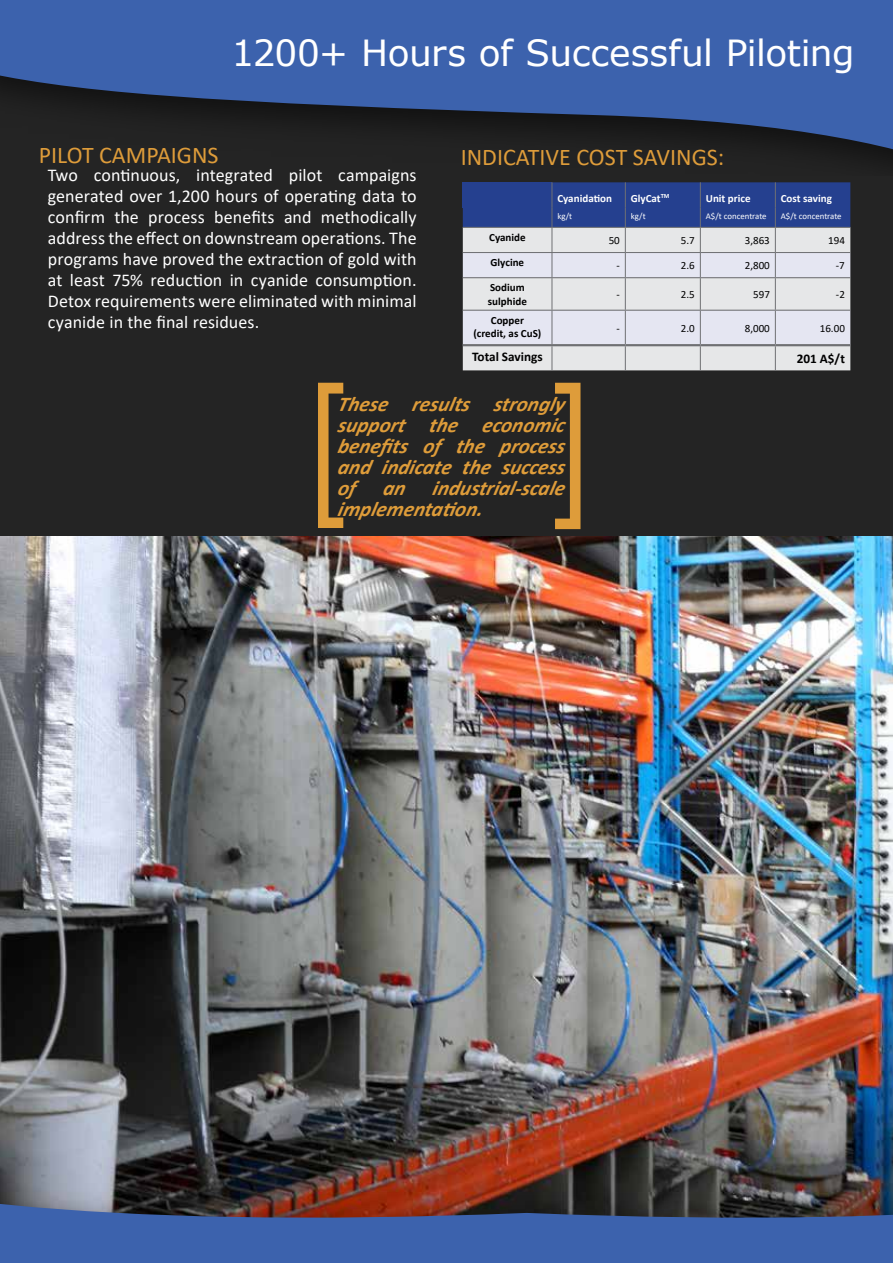
<style>
.page{position:relative;width:893px;height:1263px;background:#242424}
.page>*{position:absolute;margin:0;border:0;box-sizing:border-box;transform-origin:0 0}
.t1{font:156.15px "Century Gothic";color:#de9c3a}
.t2{font:36px "Verdana";letter-spacing:-.01em;color:#fff}
.t3{font:24px "Calibri";color:#de9c3a}
.t4{font:italic 700 21px/21px "Calibri";color:#de9c3a;text-align:justify}
.t5{font:18px/21px "Calibri";color:#fff;text-align:justify}
.t6{font:700 13.2px "Calibri";color:#000}
.t7{font:700 11.1px/13.2px "Calibri";color:#000}
.t8{font:11.1px "Calibri";color:#000}
.t9{font:700 11.1px "Calibri";color:#fff}
.t10{font:8.85px "Calibri";color:#fff}
</style>
<div class="page">
<img style="left:0;top:537px;width:893px;height:632px">
<svg style="left:656px;top:131px;width:237px;height:30px"></svg>
<svg style="left:0;top:22px;width:893px;height:109px;fill:#3c62ad"></svg>
<div style="left:0;top:0;width:893px;height:22px;background:#3c62ad"></div>
<img style="left:0;top:1169px;width:893px;height:94px">
<svg style="left:463px;top:182px;width:387px;height:188px;background:#b2b9cf"></svg>
<h2 class="t2" style="left:231px;top:28px;width:625px">1200+ Hours of Successful Piloting</h2>
<h3 class="t3" style="left:39px;top:139px;width:181px">PILOT CAMPAIGNS</h3>
<h3 class="t3" style="left:461px;top:140px;width:265px">INDICATIVE COST SAVINGS:</h3>
<p class="t5" style="left:48px;top:164px;width:370px">Two continuous, integrated pilot campaigns generated over 1,200 hours of operating data to confirm the process benefits and methodically address the effect on downstream operations. The programs have proved the extraction of gold with at least 75% reduction in cyanide consumption.<br>Detox requirements were eliminated with minimal cyanide in the final residues.</p>
<p class="t9" style="left:557px;top:190px;width:56px">Cyanidation</p>
<p class="t9" style="left:631px;top:190px;width:40px">GlyCat<sup>TM</sup></p>
<p class="t9" style="left:706px;top:190px;width:46px">Unit price</p>
<p class="t9" style="left:781px;top:190px;width:53px">Cost saving</p>
<p class="t10" style="left:557px;top:210px;width:16px">kg/t</p>
<p class="t10" style="left:631px;top:210px;width:16px">kg/t</p>
<p class="t10" style="left:706px;top:210px;width:62px">A$/t concentrate</p>
<p class="t10" style="left:781px;top:210px;width:62px">A$/t concentrate</p>
<p class="t7" style="left:489px;top:231px;width:38px">Cyanide</p>
<p class="t8" style="left:609px;top:233px;width:13px">50</p>
<p class="t8" style="left:681px;top:233px;width:15px">5.7</p>
<p class="t8" style="left:745px;top:233px;width:27px">3,863</p>
<p class="t8" style="left:828px;top:233px;width:18px">194</p>
<p class="t7" style="left:491px;top:256px;width:35px">Glycine</p>
<p class="t8" style="left:616px;top:258px;width:5px">-</p>
<p class="t8" style="left:681px;top:258px;width:15px">2.6</p>
<p class="t8" style="left:745px;top:258px;width:27px">2,800</p>
<p class="t8" style="left:836px;top:258px;width:10px">-7</p>
<p class="t7" style="left:488px;top:281px;width:41px">Sodium sulphide</p>
<p class="t8" style="left:616px;top:287px;width:5px">-</p>
<p class="t8" style="left:681px;top:287px;width:15px">2.5</p>
<p class="t8" style="left:753px;top:287px;width:18px">597</p>
<p class="t8" style="left:836px;top:287px;width:10px">-2</p>
<p class="t7" style="left:473px;top:313px;width:69px;text-align:center">Copper (credit, as CuS)</p>
<p class="t8" style="left:616px;top:320px;width:5px">-</p>
<p class="t8" style="left:681px;top:320px;width:15px">2.0</p>
<p class="t8" style="left:745px;top:320px;width:27px">8,000</p>
<p class="t8" style="left:820px;top:320px;width:27px">16.00</p>
<p class="t6" style="left:472px;top:347px;width:72px">Total Savings</p>
<p class="t6" style="left:797px;top:349px;width:50px">201 A$/t</p>
<h1 class="t1" style="left:296px;top:332px;width:56px">[</h1>
<p class="t4" style="left:337px;top:392px;width:235px">These results strongly support the economic benefits of the process and indicate the success of</p>
<p class="t4" style="left:337px;top:476px;width:235px;text-indent:45px">an industrial-scale implementation.</p>
</div>
